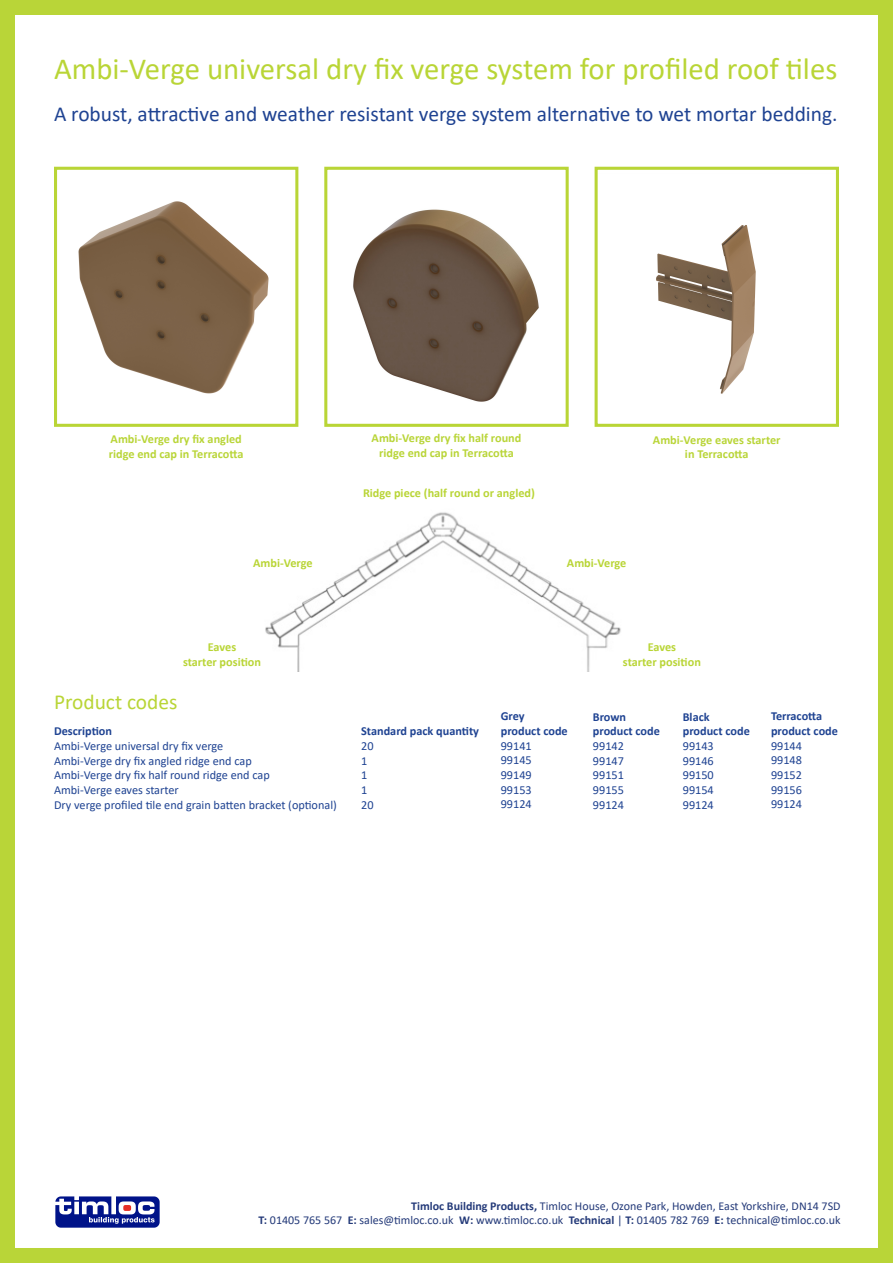
<style>
.page{position:relative;width:893px;height:1263px;background:#fff}
.page>*{position:absolute;margin:0;border:0;box-sizing:border-box;transform-origin:0 0}
.t1{font:30.75px "Calibri";color:#b9d536}
.t2{font:21.45px "Calibri";color:#1f4392}
.t3{font:21.45px "Calibri";color:#b9d536}
.t4{font:12.3px "Calibri";color:#1f4392}
.t5{font:700 12.3px "Calibri";color:#b9d538}
.t6{font:700 12.3px "Calibri";color:#1f4392}
.t7{font:700 12.3px "Calibri";color:#b9d536}
.t8{font:12px/14.4px "Calibri";color:#243a79;text-align:right}
.s1{font-weight:700}
</style>
<div class="page">
<div style="left:0;top:0;width:893px;height:1263px;border:15px solid #b9d538"></div>
<img style="left:55px;top:1196px;width:105px;height:32px">
<img style="left:265px;top:512px;width:356px;height:159px">
<img style="left:656px;top:225px;width:100px;height:169px">
<div style="left:595px;top:167px;width:244px;height:260px;border:3px solid #b9d536"></div>
<img style="left:353px;top:209px;width:186px;height:193px">
<div style="left:324px;top:167px;width:245px;height:260px;border:3px solid #b9d536"></div>
<img style="left:78px;top:201px;width:191px;height:193px">
<div style="left:54px;top:167px;width:244px;height:260px;border:3px solid #b9d536"></div>
<p class="t1" style="left:54px;top:48px;width:785px">Ambi-Verge universal dry fix verge system for profiled roof tiles</p>
<p class="t2" style="left:54px;top:99px;width:785px">A robust, attractive and weather resistant verge system alternative to wet mortar bedding.</p>
<p class="t5" style="left:111px;top:430px;width:133px">Ambi-Verge dry fix angled</p>
<p class="t5" style="left:109px;top:445px;width:136px">ridge end cap in Terracotta</p>
<p class="t5" style="left:372px;top:429px;width:151px">Ambi-Verge dry fix half round</p>
<p class="t5" style="left:379px;top:444px;width:136px">ridge end cap in Terracotta</p>
<p class="t7" style="left:363px;top:484px;width:173px">Ridge piece (half round or angled)</p>
<p class="t7" style="left:253px;top:554px;width:61px">Ambi-Verge</p>
<p class="t7" style="left:567px;top:554px;width:61px">Ambi-Verge</p>
<p class="t5" style="left:653px;top:431px;width:129px">Ambi-Verge eaves starter</p>
<p class="t5" style="left:685px;top:445px;width:65px">in Terracotta</p>
<p class="t7" style="left:208px;top:638px;width:30px">Eaves</p>
<p class="t7" style="left:183px;top:653px;width:80px">starter position</p>
<p class="t3" style="left:54px;top:687px;width:125px">Product codes</p>
<p class="t6" style="left:54px;top:722px;width:60px">Description</p>
<p class="t4" style="left:54px;top:737px;width:171px">Ambi-Verge universal dry fix verge</p>
<p class="t4" style="left:54px;top:752px;width:199px">Ambi-Verge dry fix angled ridge end cap</p>
<p class="t4" style="left:54px;top:767px;width:217px">Ambi-Verge dry fix half round ridge end cap</p>
<p class="t4" style="left:54px;top:781px;width:126px">Ambi-Verge eaves starter</p>
<p class="t4" style="left:54px;top:796px;width:284px">Dry verge profiled tile end grain batten bracket (optional)</p>
<p class="t6" style="left:361px;top:722px;width:119px">Standard pack quantity</p>
<p class="t4" style="left:361px;top:737px;width:14px">20</p>
<p class="t4" style="left:361px;top:752px;width:8px">1</p>
<p class="t4" style="left:361px;top:767px;width:8px">1</p>
<p class="t4" style="left:361px;top:781px;width:8px">1</p>
<p class="t4" style="left:361px;top:796px;width:14px">20</p>
<p class="t6" style="left:501px;top:707px;width:25px">Grey</p>
<p class="t6" style="left:501px;top:722px;width:69px">product code</p>
<p class="t4" style="left:501px;top:737px;width:33px">99141</p>
<p class="t4" style="left:501px;top:751px;width:33px">99145</p>
<p class="t4" style="left:501px;top:766px;width:33px">99149</p>
<p class="t4" style="left:501px;top:781px;width:33px">99153</p>
<p class="t4" style="left:501px;top:796px;width:33px">99124</p>
<p class="t7" style="left:648px;top:639px;width:30px">Eaves</p>
<p class="t7" style="left:623px;top:653px;width:80px">starter position</p>
<p class="t6" style="left:593px;top:708px;width:35px">Brown</p>
<p class="t6" style="left:593px;top:722px;width:69px">product code</p>
<p class="t4" style="left:593px;top:737px;width:33px">99142</p>
<p class="t4" style="left:593px;top:752px;width:33px">99147</p>
<p class="t4" style="left:593px;top:767px;width:33px">99151</p>
<p class="t4" style="left:593px;top:781px;width:33px">99155</p>
<p class="t4" style="left:593px;top:796px;width:33px">99124</p>
<p class="t6" style="left:683px;top:708px;width:28px">Black</p>
<p class="t6" style="left:683px;top:722px;width:69px">product code</p>
<p class="t4" style="left:683px;top:737px;width:33px">99143</p>
<p class="t4" style="left:683px;top:752px;width:33px">99146</p>
<p class="t4" style="left:683px;top:767px;width:33px">99150</p>
<p class="t4" style="left:683px;top:781px;width:33px">99154</p>
<p class="t4" style="left:683px;top:796px;width:33px">99124</p>
<p class="t6" style="left:771px;top:707px;width:53px">Terracotta</p>
<p class="t6" style="left:771px;top:722px;width:69px">product code</p>
<p class="t4" style="left:771px;top:737px;width:33px">99144</p>
<p class="t4" style="left:771px;top:751px;width:33px">99148</p>
<p class="t4" style="left:771px;top:766px;width:33px">99152</p>
<p class="t4" style="left:771px;top:781px;width:33px">99156</p>
<p class="t4" style="left:771px;top:796px;width:33px">99124</p>
<p class="t8" style="left:258px;top:1198px;width:584px"><span class="s1">Timloc Building Products,</span> Timloc House, Ozone Park, Howden, East Yorkshire, DN14 7SD<br><span class="s1">T:</span> 01405 765 567 <span class="s1">E:</span> sales@timloc.co.uk <span class="s1">W:</span> www.timloc.co.uk <span class="s1">Technical</span> | <span class="s1">T:</span> 01405 782 769 <span class="s1">E:</span> technical@timloc.co.uk</p>
</div>
